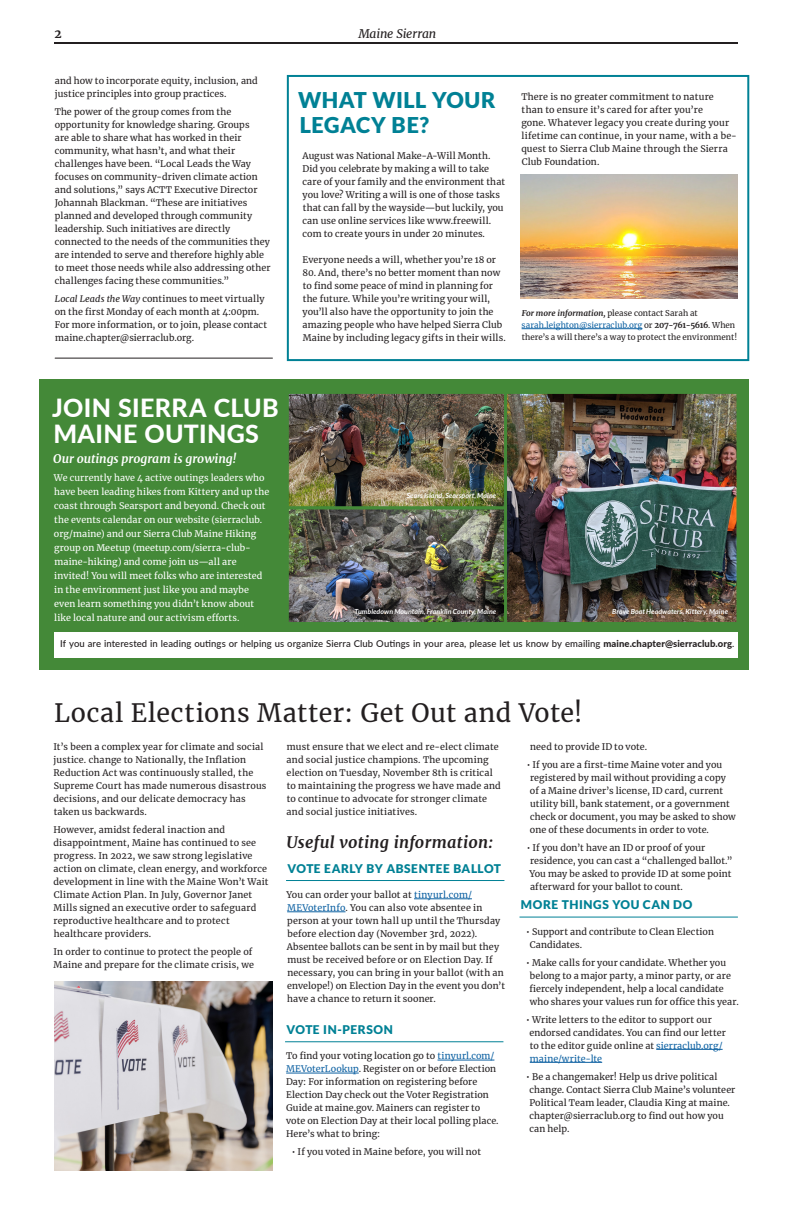
<style>
.page{position:relative;width:792px;height:1224px;background:#fff}
.page>*{position:absolute;margin:0;border:0;box-sizing:border-box;transform-origin:0 0}
.t1{font:25px "Merriweather";letter-spacing:.025em;color:#231f20}
.t2{font:800 25px "Lato";letter-spacing:.015em;color:#fff}
.t3{font:900 21.8px/25px "Lato";letter-spacing:.02em;color:#008195}
.t4{font:italic 700 16px "Merriweather";letter-spacing:.015em;color:#231f20}
.t5{font:900 12px "Lato";letter-spacing:.04em;color:#008195}
.t6{font:italic 700 12px "Merriweather";letter-spacing:-.005em;color:#fff}
.t7{font:italic 12px "Merriweather";letter-spacing:-.015em;color:#231f20}
.t8{font:700 12px "Merriweather";color:#231f20}
.t9{font:500 9.5px "Lato";letter-spacing:.01em;color:#231f20}
.t10{font:9px/13px "Merriweather";letter-spacing:.01em;color:#231f20}
.t11{font:9px/14px "Merriweather";letter-spacing:.01em;color:#fff}
.t12{font:8px/12px "Merriweather";letter-spacing:.005em;color:#231f20}
.t13{font:italic 700 7px "Lato";letter-spacing:.015em;color:#fff}
.s1{font-style:italic}
.s2{font-weight:700;font-style:italic}
.s3{color:#0d61a2}
.s4{font-weight:700}
.s5{font-weight:800}
</style>
<div class="page">
<hr style="left:54px;top:42px;width:684px;height:2px;background:#231f20">
<hr style="left:55px;top:358px;width:217px;height:1px;background:#231f20">
<img style="left:55px;top:982px;width:218px;height:188px">
<hr style="left:286px;top:880px;width:218px;height:1px;background:#008195">
<hr style="left:414px;top:899px;width:58px;height:1px;background:#0d61a2">
<hr style="left:287px;top:912px;width:59px;height:1px;background:#0d61a2">
<hr style="left:285px;top:1041px;width:218px;height:1px;background:#008195">
<hr style="left:438px;top:1060px;width:56px;height:1px;background:#0d61a2">
<hr style="left:286px;top:1073px;width:73px;height:1px;background:#0d61a2">
<hr style="left:520px;top:917px;width:218px;height:1px;background:#008195">
<hr style="left:656px;top:1049px;width:67px;height:1px;background:#0d61a2">
<hr style="left:530px;top:1062px;width:72px;height:1px;background:#0d61a2">
<div style="left:39px;top:379px;width:710px;height:291px;background:#448938"></div>
<img style="left:507px;top:395px;width:229px;height:226px">
<div style="left:502px;top:391px;width:238px;height:234px;border:3px solid #448938"></div>
<img style="left:290px;top:395px;width:213px;height:226px">
<div style="left:286px;top:391px;width:221px;height:118px;border:3px solid #448938"></div>
<div style="left:286px;top:506px;width:221px;height:119px;border:3px solid #448938"></div>
<div style="left:54px;top:632px;width:684px;height:26px;background:#fff"></div>
<div style="left:287px;top:75px;width:462px;height:286px;border:2px solid #008195"></div>
<hr style="left:522px;top:329px;width:120px;height:1px;background:#0d61a2">
<img style="left:521px;top:174px;width:216px;height:124px">
<h3 class="t8" style="left:55px;top:25px;width:9px">2</h3>
<h3 class="t7" style="left:358px;top:25px;width:79px">Maine Sierran</h3>
<p class="t10" style="left:55px;top:74px;width:205px">and how to incorporate equity, inclusion, and justice principles into group practices.</p>
<p class="t10" style="left:55px;top:105px;width:217px">The power of the group comes from the opportunity for knowledge sharing. Groups<br>are able to share what has worked in their community, what hasn’t, and what their challenges have been. “Local Leads the Way focuses on community-driven climate action and solutions,” says ACTT Executive Director Johannah Blackman. “These are initiatives planned and developed through community leadership. Such initiatives are directly connected to the needs of the communities they are intended to serve and therefore highly able to meet those needs while also addressing other challenges facing these communities.”</p>
<p class="t10" style="left:55px;top:292px;width:214px"><span class="s1">Local Leads the Way</span> continues to meet virtually on the first Monday of each month at 4:00pm.<br>For more information, or to join, please contact maine.chapter@sierraclub.org.</p>
<p class="t3" style="left:298px;top:87px;width:199px">WHAT WILL YOUR<br>LEGACY BE?</p>
<p class="t10" style="left:521px;top:89px;width:217px">There is no greater commitment to nature than to ensure it’s cared for after you’re<br>gone. Whatever legacy you create during your lifetime can continue, in your name, with a be&shy;quest to Sierra Club Maine through the Sierra Club Foundation.</p>
<p class="t10" style="left:302px;top:149px;width:204px">August was National Make-A-Will Month.<br>Did you celebrate by making a will to take care of your family and the environment that you love? Writing a will is one of those tasks that can fall by the wayside—but luckily, you can use online services like www.freewill. com to create yours in under 20 minutes.</p>
<p class="t10" style="left:303px;top:253px;width:195px">Everyone needs a will, whether you’re 18 or</p>
<p class="t10" style="left:303px;top:266px;width:205px">80. And, there’s no better moment than now to find some peace of mind in planning for the future. While you’re writing your will, you’ll also have the opportunity to join the amazing people who have helped Sierra Club Maine by including legacy gifts in their wills.</p>
<p class="t12" style="left:522px;top:307px;width:177px"><span class="s2">For more information,</span> please contact Sarah at</p>
<p class="t12" style="left:522px;top:319px;width:217px"><span class="s3">sarah.leighton@sierraclub.org</span> or <span class="s4">207-761-5616</span>. When there’s a will there’s a way to protect the environment!</p>
<p class="t2" style="left:52px;top:389px;width:228px">JOIN SIERRA CLUB</p>
<p class="t2" style="left:53px;top:415px;width:207px">MAINE OUTINGS</p>
<p class="t6" style="left:53px;top:450px;width:185px">Our outings program is growing!</p>
<p class="t11" style="left:54px;top:471px;width:217px">We currently have 4 active outings leaders who have been leading hikes from Kittery and up the coast through Searsport and beyond. Check out the events calendar on our website (sierraclub. org/maine) and our Sierra Club Maine Hiking group on Meetup (meetup.com/sierra-club&shy;maine-hiking) and come join us—all are invited! You will meet folks who are interested in the environment just like you and maybe even learn something you didn’t know about like local nature and our activism efforts.</p>
<p class="t13" style="left:407px;top:491px;width:91px">Sears Island, Searsport, Maine</p>
<p class="t13" style="left:355px;top:607px;width:143px">Tumbledown Mountain, Franklin County, Maine</p>
<p class="t13" style="left:612px;top:607px;width:117px">Brave Boat Headwaters, Kittery, Maine</p>
<p class="t9" style="left:60px;top:637px;width:676px">If you are interested in leading outings or helping us organize Sierra Club Outings in your area, please let us know by emailing <span class="s5">maine.chapter@sierraclub.org</span>.</p>
<p class="t1" style="left:54px;top:696px;width:530px">Local Elections Matter: Get Out and Vote!</p>
<p class="t10" style="left:53px;top:740px;width:215px">It’s been a complex year for climate and social justice. change to Nationally, the Inflation Reduction Act was continuously stalled, the Supreme Court has made numerous disastrous decisions, and our delicate democracy has taken us backwards.</p>
<p class="t10" style="left:53px;top:823px;width:217px">However, amidst federal inaction and disappointment, Maine has continued to see progress. In 2022, we saw strong legislative action on climate, clean energy, and workforce development in line with the Maine Won’t Wait Climate Action Plan. In July, Governor Janet Mills signed an executive order to safeguard reproductive healthcare and to protect healthcare providers.</p>
<p class="t10" style="left:53px;top:945px;width:202px">In order to continue to protect the people of<br>Maine and prepare for the climate crisis, we</p>
<p class="t10" style="left:287px;top:740px;width:216px">must ensure that we elect and re-elect climate and social justice champions. The upcoming election on Tuesday, November 8th is critical to maintaining the progress we have made and to continue to advocate for stronger climate and social justice initiatives.</p>
<p class="t4" style="left:287px;top:831px;width:208px">Useful voting information:</p>
<p class="t5" style="left:288px;top:861px;width:215px">VOTE EARLY BY ABSENTEE BALLOT</p>
<p class="t10" style="left:287px;top:888px;width:220px">You can order your ballot at <span class="s3">tinyurl.com/ MEVoterInfo</span>. You can also vote absentee in person at your town hall up until the Thursday before election day (November 3rd, 2022).<br>Absentee ballots can be sent in by mail but they must be received before or on Election Day. If necessary, you can bring in your ballot (with an envelope!) on Election Day in the event you don’t have a chance to return it sooner.</p>
<p class="t5" style="left:287px;top:1023px;width:108px">VOTE IN-PERSON</p>
<p class="t10" style="left:286px;top:1049px;width:214px">To find your voting location go to <span class="s3">tinyurl.com/ MEVoterLookup</span>. Register on or before Election Day: For information on registering before Election Day check out the Voter Registration Guide at maine.gov. Mainers can register to vote on Election Day at their local polling place.<br>Here’s what to bring:</p>
<p class="t10" style="left:292px;top:1145px;width:191px">• If you voted in Maine before, you will not</p>
<p class="t10" style="left:530px;top:740px;width:118px">need to provide ID to vote.</p>
<p class="t10" style="left:530px;top:758px;width:207px;text-indent:-3px">• If you are a first-time Maine voter and you registered by mail without providing a copy of a Maine driver’s license, ID card, current utility bill, bank statement, or a government check or document, you may be asked to show one of these documents in order to vote.</p>
<p class="t10" style="left:530px;top:841px;width:205px;text-indent:-3px">• If you don’t have an ID or proof of your residence, you can cast a “challenged ballot.” You may be asked to provide ID at some point afterward for your ballot to count.</p>
<p class="t5" style="left:521px;top:898px;width:173px">MORE THINGS YOU CAN DO</p>
<p class="t10" style="left:530px;top:925px;width:186px;text-indent:-4px">• Support and contribute to Clean Election<br>Candidates.</p>
<p class="t10" style="left:530px;top:956px;width:211px;text-indent:-3px">• Make calls for your candidate. Whether you belong to a major party, a minor party, or are fiercely independent, help a local candidate who shares your values run for office this year.</p>
<p class="t10" style="left:530px;top:1013px;width:198px;text-indent:-3px">• Write letters to the editor to support our endorsed candidates. You can find our letter to the editor guide online at <span class="s3">sierraclub.org/ maine/write-lte</span></p>
<p class="t10" style="left:530px;top:1070px;width:207px;text-indent:-3px">• Be a changemaker! Help us drive political change. Contact Sierra Club Maine’s volunteer Political Team leader, Claudia King at maine. chapter@sierraclub.org to find out how you can help.</p>
</div>
